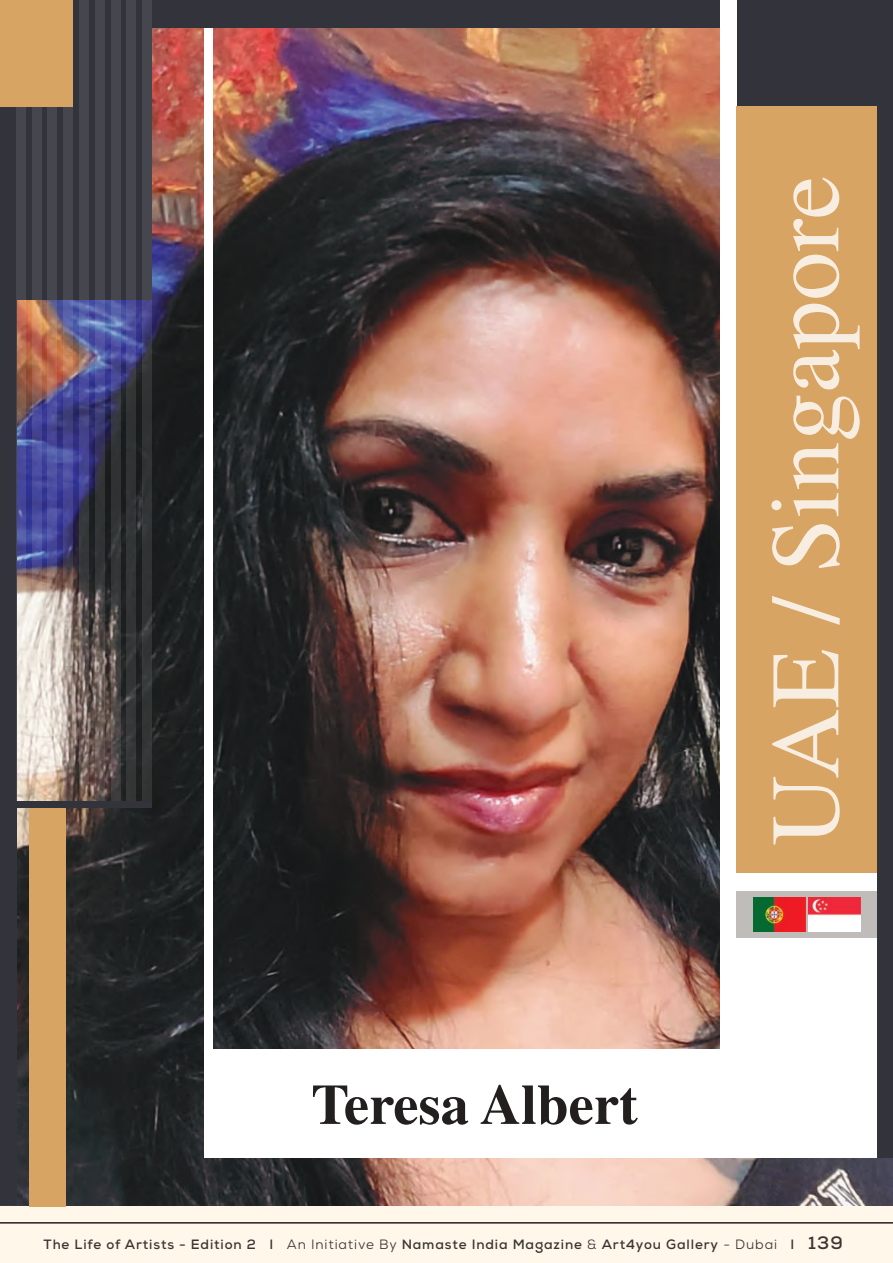
<style>
.page{position:relative;width:893px;height:1263px;background:#fff}
.page>*{position:absolute;margin:0;border:0;box-sizing:border-box;transform-origin:0 0}
.t1{font:97.95px "Times LT Std";color:#fff}
.t2{font:700 56.85px "Times LT Std";color:#241f1f}
.t3{font:700 13.5px "Nexa";letter-spacing:.065em;color:#241f1f}
.s1{font-weight:400}
.s2{font-size:18px}
</style>
<div class="page">
<img style="left:0;top:28px;width:893px;height:1178px">
<div style="left:0;top:1206px;width:893px;height:57px;background:#fff7ea"></div>
<hr style="left:0;top:1222px;width:893px;height:1px;background:#241f1f">
<div style="left:204px;top:0;width:8px;height:1158px;background:#fff"></div>
<div style="left:0;top:0;width:152px;height:299px;background:#32333b"></div>
<div style="left:152px;top:0;width:585px;height:28px;background:#32333b"></div>
<div style="left:737px;top:0;width:156px;height:107px;background:#32333b"></div>
<div style="left:30px;top:801px;width:36px;height:405px;background:#d7a463"></div>
<div style="left:721px;top:0;width:16px;height:1158px;background:#fff"></div>
<div style="left:877px;top:0;width:16px;height:1158px;background:#32333b"></div>
<div style="left:0;top:0;width:16px;height:1205px;background:#32333b"></div>
<svg style="left:16px;top:107px;width:9px;height:694px;background:#877c87"></svg>
<svg style="left:32px;top:107px;width:9px;height:694px;background:#8d818e"></svg>
<svg style="left:48px;top:107px;width:9px;height:694px;background:#877b8a"></svg>
<svg style="left:64px;top:107px;width:9px;height:694px;background:#6c6376"></svg>
<svg style="left:79px;top:0;width:10px;height:801px;background:#555163"></svg>
<svg style="left:95px;top:0;width:10px;height:801px;background:#4e4d5c"></svg>
<svg style="left:111px;top:0;width:9px;height:801px;background:#464752"></svg>
<svg style="left:127px;top:0;width:9px;height:801px;background:#3c3e48"></svg>
<svg style="left:143px;top:0;width:9px;height:801px;background:#3a3c43"></svg>
<div style="left:212px;top:1049px;width:525px;height:109px;background:#fff"></div>
<div style="left:737px;top:874px;width:140px;height:284px;background:#fff"></div>
<div style="left:0;top:0;width:73px;height:107px;background:#d7a463"></div>
<div style="left:737px;top:107px;width:140px;height:766px;background:#d7a463"></div>
<div style="left:0;top:801px;width:152px;height:7px;background:#32333b"></div>
<div style="left:737px;top:891px;width:140px;height:47px;background:#bfbcba"></div>
<img style="left:754px;top:897px;width:51px;height:34px">
<img style="left:809px;top:897px;width:51px;height:34px">
<h2 class="t2" style="left:311px;top:1071px;width:328px">Teresa Albert</h2>
<h1 class="t1" style="left:750px;top:846px;width:672px;rotate:-90deg">UAE / Singapore</h1>
<p class="t3" style="left:44px;top:1235px;width:801px">The Life of Artists - Edition 2 I <span class="s1">An Initiative By</span> Namaste India Magazine <span class="s1">&amp;</span> Art4you Gallery <span class="s1">- Dubai</span> I <span class="s2">139</span></p>
</div>
